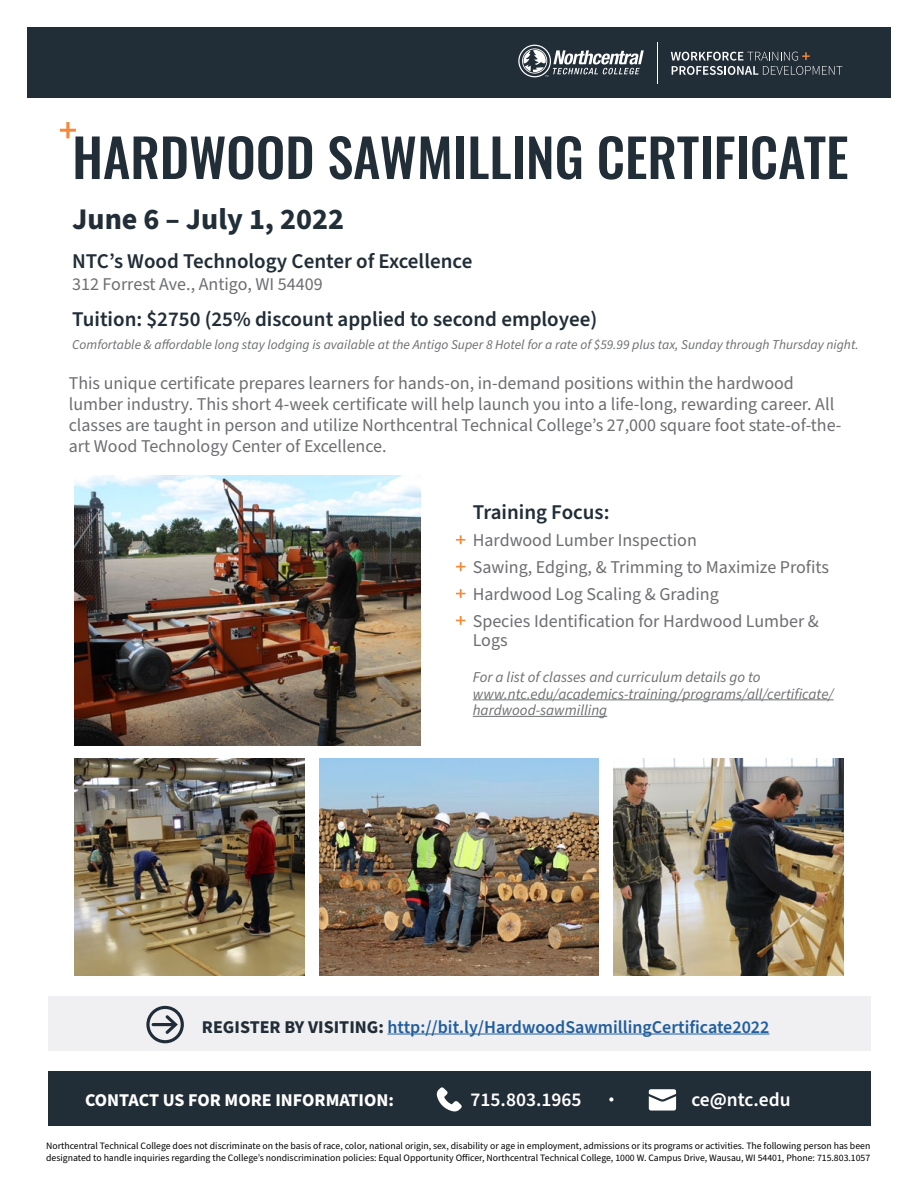
<style>
.page{position:relative;width:918px;height:1188px;background:#fff}
.page>*{position:absolute;margin:0;border:0;box-sizing:border-box;transform-origin:0 0}
.t1{font:500 52.5px "Oswald";color:#212d37}
.t2{font:700 30px "Source Sans Pro";color:#212d37}
.t3{font:600 21px "Source Sans Pro";color:#212d37}
.t4{font:600 19.5px "Source Sans Pro";color:#fff}
.t5{font:18px/27px "Source Sans Pro";color:#6d6e71}
.t6{font:600 18px "Source Sans Pro";color:#215e9e}
.t7{font:700 18px "Source Sans Pro";color:#fff}
.t8{font:italic 15px/16.5px "Source Sans Pro";color:#6d6e71}
.t9{font:italic 13.5px "Source Sans Pro";color:#6d6e71}
.t10{font:9.75px/11.7px "Source Sans Pro";color:#000}
.s1{font-weight:700;color:#212d37}
</style>
<div class="page">
<div style="left:27px;top:27px;width:864px;height:70px;background:#212d37"></div>
<img style="left:74px;top:758px;width:230px;height:217px">
<img style="left:319px;top:758px;width:280px;height:217px">
<img style="left:75px;top:475px;width:346px;height:270px">
<svg style="left:60px;top:122px;width:16px;height:16px"></svg>
<hr style="left:473px;top:699px;width:361px;height:1px;background:#6d6e71">
<hr style="left:473px;top:716px;width:134px;height:1px;background:#6d6e71">
<svg style="left:456px;top:535px;width:9px;height:9px"></svg>
<svg style="left:456px;top:562px;width:9px;height:9px"></svg>
<svg style="left:456px;top:589px;width:9px;height:9px"></svg>
<svg style="left:456px;top:616px;width:9px;height:9px"></svg>
<div style="left:48px;top:1071px;width:823px;height:55px;background:#212d37"></div>
<svg style="left:436px;top:1087px;width:26px;height:25px"></svg>
<svg style="left:649px;top:1089px;width:27px;height:22px"></svg>
<svg style="left:609px;top:1097px;width:5px;height:5px"></svg>
<svg style="left:671px;top:52px;width:171px;height:23px"></svg>
<svg style="left:518px;top:45px;width:126px;height:32px"></svg>
<hr style="left:657px;top:42px;width:1px;height:42px;background:#fff">
<div style="left:48px;top:996px;width:823px;height:55px;background:#f0f0f2"></div>
<hr style="left:387px;top:1034px;width:382px;height:1px;background:#215e9e">
<svg style="left:146px;top:1006px;width:38px;height:37px"></svg>
<img style="left:614px;top:758px;width:229px;height:218px">
<h1 class="t1" style="left:72px;top:130px;width:778px">HARDWOOD SAWMILLING CERTIFICATE</h1>
<h2 class="t2" style="left:72px;top:198px;width:273px">June 6 – July 1, 2022</h2>
<p class="t3" style="left:72px;top:247px;width:402px">NTC’s Wood Technology Center of Excellence</p>
<p class="t5" style="left:72px;top:271px;width:252px">312 Forrest Ave., Antigo, WI 54409</p>
<p class="t3" style="left:72px;top:305px;width:527px">Tuition: $2750 (25% discount applied to second employee)</p>
<p class="t9" style="left:72px;top:335px;width:788px">Comfortable &amp; affordable long stay lodging is available at the Antigo Super 8 Hotel for a rate of $59.99 plus tax, Sunday through Thursday night.</p>
<p class="t5" style="left:69px;top:373px;width:774px;line-height:21px">This unique certificate prepares learners for hands-on, in-demand positions within the hardwood lumber industry. This short 4-week certificate will help launch you into a life-long, rewarding career. All classes are taught in person and utilize Northcentral Technical College’s 27,000 square foot state-of-the&shy;art Wood Technology Center of Excellence.</p>
<p class="t3" style="left:473px;top:498px;width:138px">Training Focus:</p>
<p class="t5" style="left:473px;top:527px;width:358px">Hardwood Lumber Inspection<br>Sawing, Edging, &amp; Trimming to Maximize Profits Hardwood Log Scaling &amp; Grading<br>Species Identification for Hardwood Lumber &amp;</p>
<p class="t5" style="left:473px;top:627px;width:36px">Logs</p>
<p class="t8" style="left:473px;top:669px;width:362px">For a list of classes and curriculum details go to www.ntc.edu/academics-training/programs/all/certificate/ hardwood-sawmilling</p>
<p class="t6" style="left:202px;top:1015px;width:569px"><span class="s1">REGISTER BY VISITING:</span> http://bit.ly/HardwoodSawmillingCertificate2022</p>
<p class="t7" style="left:85px;top:1088px;width:310px">CONTACT US FOR MORE INFORMATION:</p>
<p class="t4" style="left:471px;top:1086px;width:113px">715.803.1965</p>
<p class="t4" style="left:691px;top:1086px;width:101px">ce@ntc.edu</p>
<p class="t10" style="left:46px;top:1140px;width:826px">Northcentral Technical College does not discriminate on the basis of race, color, national origin, sex, disability or age in employment, admissions or its programs or activities. The following person has been designated to handle inquiries regarding the College’s nondiscrimination policies: Equal Opportunity Officer, Northcentral Technical College, 1000 W. Campus Drive, Wausau, WI 54401, Phone: 715.803.1057</p>
</div>
